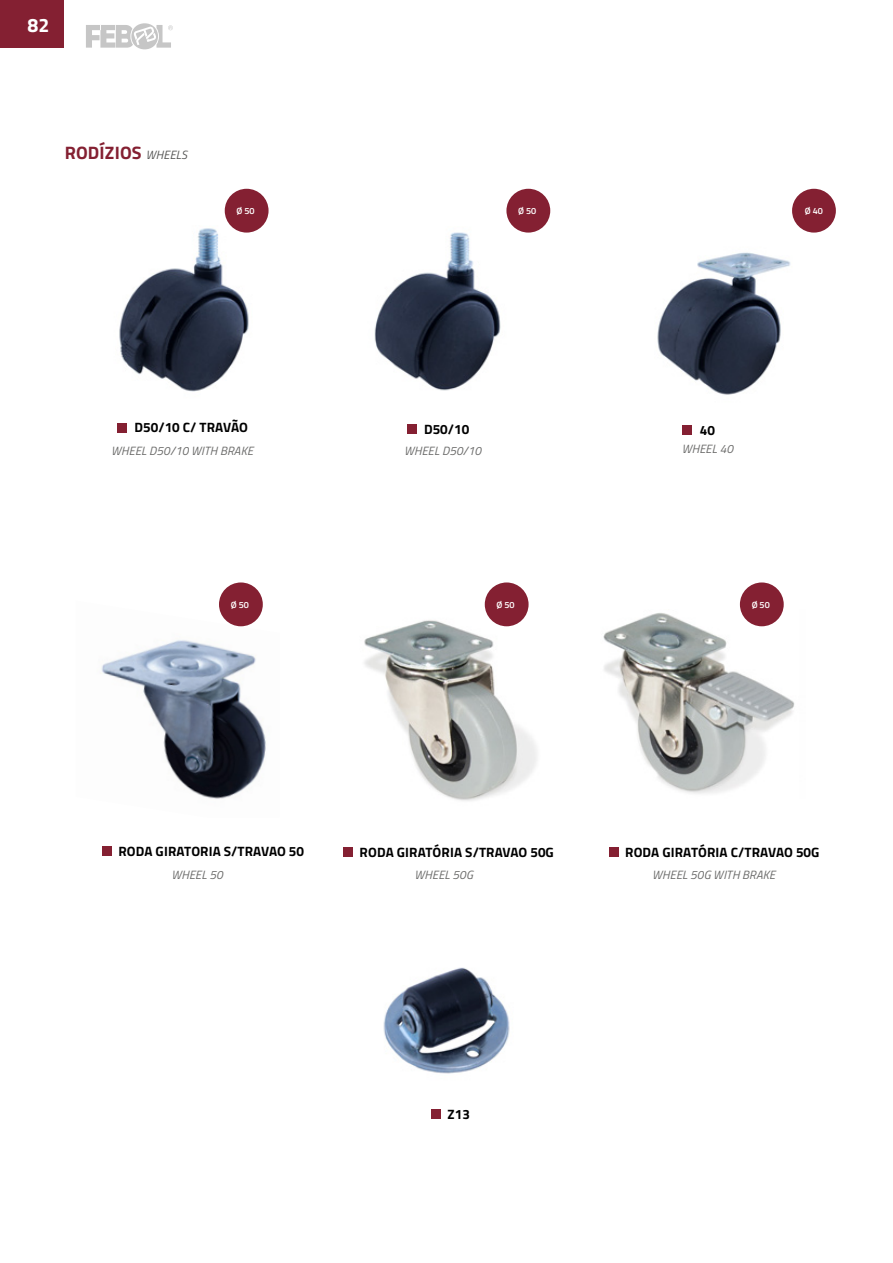
<style>
.page{position:relative;width:893px;height:1263px;background:#fff}
.page>*{position:absolute;margin:0;border:0;box-sizing:border-box;transform-origin:0 0}
.t1{font:700 19.5px "Titillium Web";color:#fff}
.t2{font:700 18px "Titillium Web";letter-spacing:.01em;color:#842032}
.t3{font:700 13.5px "Titillium Web";color:#000}
.t4{font:italic 12px "Titillium Web";letter-spacing:.01em;color:#6b6b6a}
.t5{font:600 9px "Titillium Web";color:#fff}
.s1{font-weight:400;font-style:italic;font-size:12px;color:#575756}
</style>
<div class="page">
<div style="left:0;top:0;width:64px;height:47px;background:#842032"></div>
<svg style="left:86px;top:23px;width:87px;height:27px"></svg>
<img style="left:119px;top:210px;width:130px;height:182px">
<img style="left:364px;top:609px;width:173px;height:192px">
<img style="left:100px;top:609px;width:166px;height:190px">
<img style="left:603px;top:609px;width:192px;height:185px">
<img style="left:657px;top:216px;width:144px;height:179px">
<div style="left:682px;top:424px;width:10px;height:10px;background:#842032"></div>
<div style="left:117px;top:423px;width:10px;height:10px;background:#842032"></div>
<div style="left:102px;top:846px;width:10px;height:10px;background:#842032"></div>
<div style="left:343px;top:847px;width:10px;height:10px;background:#842032"></div>
<div style="left:609px;top:847px;width:10px;height:10px;background:#842032"></div>
<div style="left:407px;top:424px;width:10px;height:10px;background:#842032"></div>
<img style="left:374px;top:211px;width:177px;height:180px">
<div style="left:792px;top:189px;width:44px;height:44px;background:#842032;border-radius:50%"></div>
<div style="left:506px;top:189px;width:44px;height:44px;background:#842032;border-radius:50%"></div>
<div style="left:225px;top:189px;width:44px;height:44px;background:#842032;border-radius:50%"></div>
<div style="left:740px;top:582px;width:44px;height:44px;background:#842032;border-radius:50%"></div>
<div style="left:485px;top:582px;width:44px;height:44px;background:#842032;border-radius:50%"></div>
<div style="left:219px;top:582px;width:44px;height:44px;background:#842032;border-radius:50%"></div>
<img style="left:383px;top:967px;width:127px;height:107px">
<div style="left:431px;top:1109px;width:10px;height:10px;background:#842032"></div>
<h1 class="t1" style="left:27px;top:11px;width:23px">82</h1>
<h2 class="t2" style="left:65px;top:139px;width:124px">RODÍZIOS <span class="s1">WHEELS</span></h2>
<p class="t5" style="left:236px;top:204px;width:20px">Ø 50</p>
<p class="t5" style="left:518px;top:204px;width:20px">Ø 50</p>
<p class="t5" style="left:805px;top:204px;width:20px">Ø 40</p>
<p class="t3" style="left:135px;top:417px;width:115px">D50/10 C/ TRAVÃO</p>
<p class="t3" style="left:700px;top:420px;width:17px">40</p>
<p class="t3" style="left:424px;top:419px;width:47px">D50/10</p>
<p class="t4" style="left:111px;top:442px;width:143px">WHEEL D50/10 WITH BRAKE</p>
<p class="t4" style="left:404px;top:442px;width:79px">WHEEL D50/10</p>
<p class="t4" style="left:682px;top:440px;width:53px">WHEEL 40</p>
<p class="t5" style="left:231px;top:598px;width:20px">Ø 50</p>
<p class="t5" style="left:496px;top:598px;width:20px">Ø 50</p>
<p class="t5" style="left:752px;top:598px;width:20px">Ø 50</p>
<p class="t3" style="left:118px;top:841px;width:187px">RODA GIRATORIA S/TRAVAO 50</p>
<p class="t3" style="left:360px;top:842px;width:196px">RODA GIRATÓRIA S/TRAVAO 50G</p>
<p class="t3" style="left:625px;top:842px;width:196px">RODA GIRATÓRIA C/TRAVAO 50G</p>
<p class="t4" style="left:171px;top:866px;width:53px">WHEEL 50</p>
<p class="t4" style="left:415px;top:866px;width:60px">WHEEL 50G</p>
<p class="t4" style="left:652px;top:866px;width:125px">WHEEL 50G WITH BRAKE</p>
<p class="t3" style="left:448px;top:1104px;width:24px">Z13</p>
</div>
